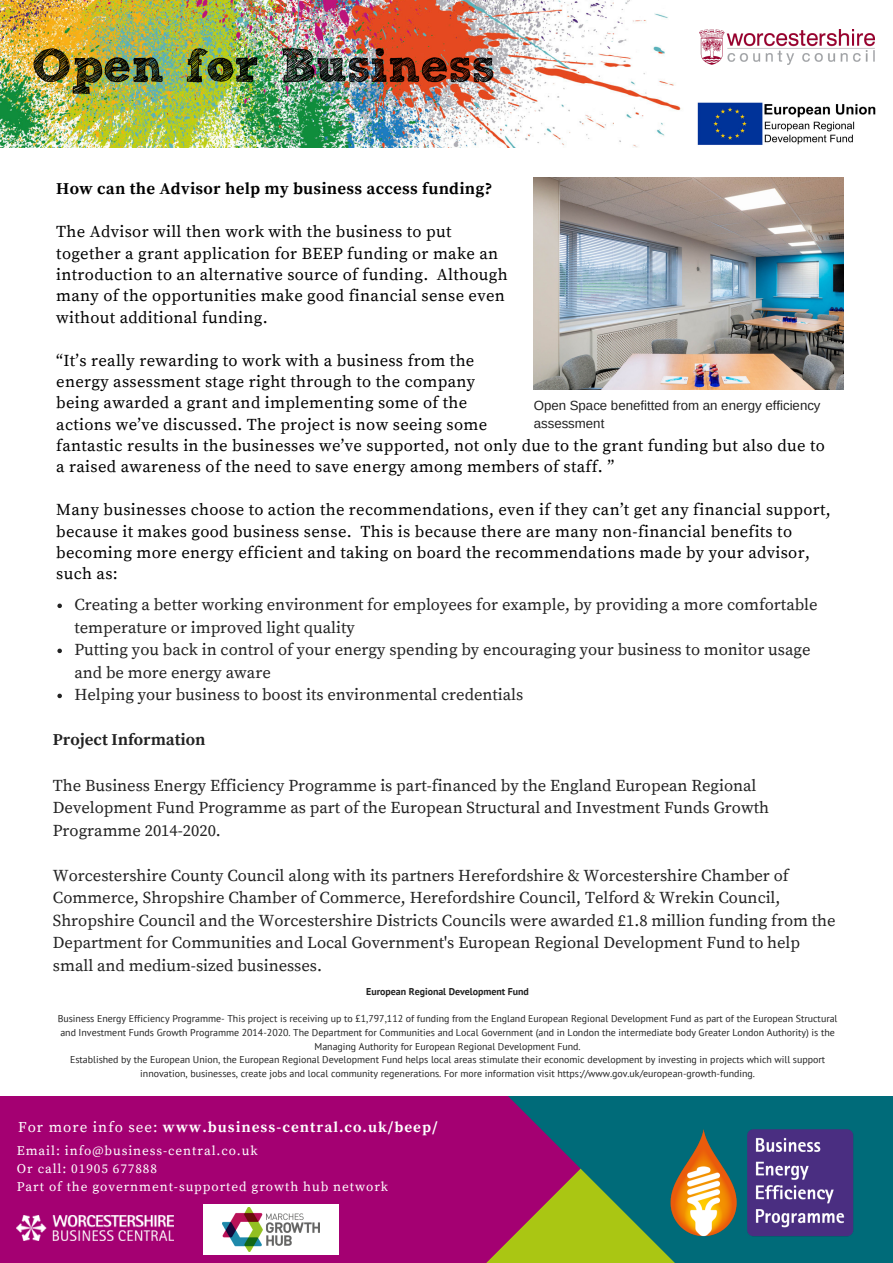
<style>
.page{position:relative;width:893px;height:1263px;background:#fff}
.page>*{position:absolute;margin:0;border:0;box-sizing:border-box;transform-origin:0 0}
.t1{font:16.5px/22.5px "Source Serif Pro";color:#222}
.t2{font:16.5px/21.5px "Source Serif Pro";letter-spacing:.02em;color:#000}
.t3{font:700 16.5px "Source Serif Pro";letter-spacing:.02em;color:#000}
.t4{font:700 16.5px "Source Serif Pro";color:#222}
.t5{font:700 14.85px "Source Serif Pro";letter-spacing:.07em;color:#fff}
.t6{font:13.2px/18px "Source Serif Pro";letter-spacing:.07em;color:#fff}
.t7{font:13.2px/18px "Arimo";color:#222}
.t8{font:9.9px/13.5px "PT Sans";color:#222;text-align:center}
.t9{font:700 9.9px "PT Sans";color:#222}
.s1{font-weight:400}
</style>
<div class="page">
<div style="left:0;top:1096px;width:473px;height:167px;background:#a40072"></div>
<svg style="left:473px;top:1096px;width:420px;height:167px;background:#516160"></svg>
<img style="left:0;top:0;width:790px;height:147px">
<img style="left:699px;top:29px;width:176px;height:35px">
<img style="left:692px;top:99px;width:184px;height:48px">
<img style="left:19px;top:29px;width:491px;height:91px">
<img style="left:660px;top:1111px;width:206px;height:143px">
<img style="left:17px;top:1215px;width:156px;height:26px">
<div style="left:204px;top:1204px;width:135px;height:50px;background:#fff"></div>
<img style="left:223px;top:1207px;width:97px;height:44px">
<svg style="left:57px;top:604px;width:5px;height:4px"></svg>
<svg style="left:57px;top:649px;width:5px;height:4px"></svg>
<svg style="left:57px;top:694px;width:5px;height:4px"></svg>
<img style="left:534px;top:178px;width:309px;height:212px">
<p class="t3" style="left:56px;top:179px;width:438px">How can the Advisor help my business access funding?</p>
<p class="t2" style="left:56px;top:222px;width:453px">The Advisor will then work with the business to put together a grant application for BEEP funding or make an introduction to an alternative source of funding. Although many of the opportunities make good financial sense even without additional funding.</p>
<p class="t2" style="left:56px;top:350px;width:770px">“It’s really rewarding to work with a business from the<br>energy assessment stage right through to the company<br>being awarded a grant and implementing some of the<br>actions we’ve discussed. The project is now seeing some<br>fantastic results in the businesses we’ve supported, not only due to the grant funding but also due to a raised awareness of the need to save energy among members of staff. ”</p>
<p class="t2" style="left:56px;top:500px;width:776px">Many businesses choose to action the recommendations, even if they can’t get any financial support, because it makes good business sense. This is because there are many non-financial benefits to becoming more energy efficient and taking on board the recommendations made by your advisor, such as:</p>
<p class="t7" style="left:534px;top:396px;width:288px">Open Space benefitted from an energy efficiency assessment</p>
<p class="t1" style="left:74px;top:594px;width:745px">Creating a better working environment for employees for example, by providing a more comfortable temperature or improved light quality<br>Putting you back in control of your energy spending by encouraging your business to monitor usage and be more energy aware<br>Helping your business to boost its environmental credentials</p>
<p class="t4" style="left:53px;top:730px;width:154px">Project Information</p>
<p class="t1" style="left:53px;top:774px;width:718px">The Business Energy Efficiency Programme is part-financed by the England European Regional<br>Development Fund Programme as part of the European Structural and Investment Funds Growth<br>Programme 2014-2020.</p>
<p class="t1" style="left:53px;top:864px;width:784px">Worcestershire County Council along with its partners Herefordshire &amp; Worcestershire Chamber of Commerce, Shropshire Chamber of Commerce, Herefordshire Council, Telford &amp; Wrekin Council, Shropshire Council and the Worcestershire Districts Councils were awarded £1.8 million funding from the Department for Communities and Local Government's European Regional Development Fund to help small and medium-sized businesses.</p>
<p class="t9" style="left:366px;top:985px;width:164px">European Regional Development Fund</p>
<p class="t8" style="left:58px;top:1012px;width:781px">Business Energy Efficiency Programme- This project is receiving up to £1,797,112 of funding from the England European Regional Development Fund as part of the European Structural and Investment Funds Growth Programme 2014-2020. The Department for Communities and Local Government (and in London the intermediate body Greater London Authority) is the Managing Authority for European Regional Development Fund.<br>Established by the European Union, the European Regional Development Fund helps local areas stimulate their economic development by investing in projects which will support innovation, businesses, create jobs and local community regenerations. For more information visit https://www.gov.uk/european-growth-funding.</p>
<p class="t5" style="left:18px;top:1118px;width:421px"><span class="s1">For more info see:</span> www.business-central.co.uk/beep/</p>
<p class="t6" style="left:17px;top:1142px;width:373px">Email: info@business-central.co.uk<br>Or call: 01905 677888<br>Part of the government-supported growth hub network</p>
</div>
